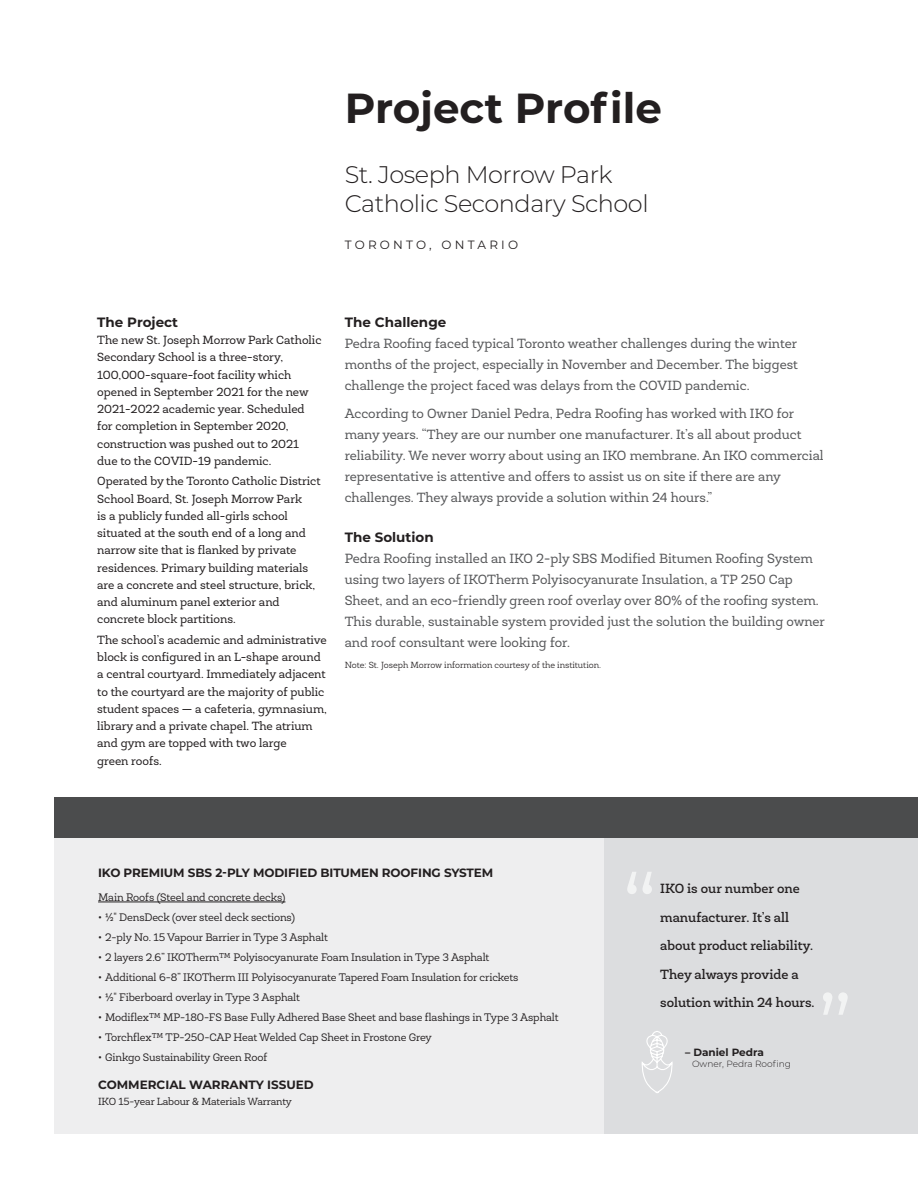
<style>
.page{position:relative;width:918px;height:1188px;background:#fff}
.page>*{position:absolute;margin:0;border:0;box-sizing:border-box;transform-origin:0 0}
.t1{font:90px "Montserrat";color:#fff}
.t2{font:700 42px "Montserrat";color:#231f20}
.t3{font:300 24px/28.8px "Montserrat";letter-spacing:-.02em;color:#231f20}
.t4{font:13.5px/21px "Newslab";color:#57585a}
.t5{font:500 13.5px/28.5px "Newslab";color:#231f20}
.t6{font:700 13.5px "Montserrat";color:#231f20}
.t7{font:12px/17.2px "Newslab";color:#231f20}
.t8{font:700 12px "Montserrat";letter-spacing:-.01em;color:#231f20}
.t9{font:12px "Montserrat";letter-spacing:.27em;color:#231f20}
.t10{font:11.1px "Newslab";letter-spacing:-.01em;color:#231f20}
.t11{font:10.5px "Newslab";letter-spacing:-.01em;color:#231f20}
.t12{font:700 10.5px "Montserrat";color:#231f20}
.t13{font:300 9px "Newslab";color:#231f20}
.t14{font:300 9px "Montserrat";color:#231f20}
</style>
<div class="page">
<div style="left:54px;top:797px;width:864px;height:42px;background:#4b4c4d"></div>
<div style="left:54px;top:839px;width:554px;height:295px;background:#eeeeef"></div>
<div style="left:605px;top:839px;width:313px;height:295px;background:#dcdddf"></div>
<svg style="left:642px;top:1031px;width:31px;height:62px"></svg>
<hr style="left:98px;top:902px;width:187px;height:1px;background:#231f20">
<p class="t2" style="left:345px;top:78px;width:319px">Project Profile</p>
<p class="t3" style="left:345px;top:159px;width:305px">St. Joseph Morrow Park<br>Catholic Secondary School</p>
<p class="t9" style="left:345px;top:237px;width:175px">TORONTO, ONTARIO</p>
<p class="t6" style="left:97px;top:312px;width:82px">The Project</p>
<p class="t7" style="left:97px;top:331px;width:226px">The new St. Joseph Morrow Park Catholic Secondary School is a three-story, 100,000-square-foot facility which opened in September 2021 for the new 2021-2022 academic year. Scheduled for completion in September 2020, construction was pushed out to 2021 due to the COVID-19 pandemic.</p>
<p class="t7" style="left:97px;top:473px;width:225px">Operated by the Toronto Catholic District School Board, St. Joseph Morrow Park<br>is a publicly funded all-girls school situated at the south end of a long and narrow site that is flanked by private residences. Primary building materials are a concrete and steel structure, brick, and aluminum panel exterior and concrete block partitions.</p>
<p class="t7" style="left:97px;top:631px;width:231px">The school’s academic and administrative block is configured in an L-shape around a central courtyard. Immediately adjacent to the courtyard are the majority of public student spaces — a cafeteria, gymnasium, library and a private chapel. The atrium and gym are topped with two large<br>green roofs.</p>
<p class="t6" style="left:345px;top:312px;width:103px">The Challenge</p>
<p class="t4" style="left:345px;top:333px;width:455px;text-align:justify">Pedra Roofing faced typical Toronto weather challenges during the winter months of the project, especially in November and December. The biggest challenge the project faced was delays from the COVID pandemic.</p>
<p class="t4" style="left:345px;top:403px;width:480px">According to Owner Daniel Pedra, Pedra Roofing has worked with IKO for many years. “They are our number one manufacturer. It’s all about product reliability. We never worry about using an IKO membrane. An IKO commercial representative is attentive and offers to assist us on site if there are any challenges. They always provide a solution within 24 hours.”</p>
<p class="t6" style="left:345px;top:527px;width:90px">The Solution</p>
<p class="t4" style="left:345px;top:548px;width:482px">Pedra Roofing installed an IKO 2-ply SBS Modified Bitumen Roofing System using two layers of IKOTherm Polyisocyanurate Insulation, a TP 250 Cap Sheet, and an eco-friendly green roof overlay over 80% of the roofing system.<br>This durable, sustainable system provided just the solution the building owner and roof consultant were looking for.</p>
<p class="t13" style="left:345px;top:660px;width:258px">Note: St. Joseph Morrow information courtesy of the institution.</p>
<p class="t8" style="left:98px;top:864px;width:397px">IKO PREMIUM SBS 2-PLY MODIFIED BITUMEN ROOFING SYSTEM</p>
<p class="t10" style="left:98px;top:890px;width:189px">Main Roofs (Steel and concrete decks)</p>
<p class="t10" style="left:98px;top:910px;width:198px">• ½" DensDeck (over steel deck sections)</p>
<p class="t10" style="left:98px;top:930px;width:231px">• 2-ply No. 15 Vapour Barrier in Type 3 Asphalt</p>
<p class="t10" style="left:98px;top:950px;width:393px">• 2 layers 2.6” IKOTherm™ Polyisocyanurate Foam Insulation in Type 3 Asphalt</p>
<p class="t10" style="left:98px;top:970px;width:422px">• Additional 6-8” IKOTherm III Polyisocyanurate Tapered Foam Insulation for crickets</p>
<p class="t10" style="left:98px;top:990px;width:203px">• ½" Fiberboard overlay in Type 3 Asphalt</p>
<p class="t10" style="left:98px;top:1010px;width:462px">• Modiflex™ MP-180-FS Base Fully Adhered Base Sheet and base flashings in Type 3 Asphalt</p>
<p class="t10" style="left:98px;top:1030px;width:335px">• Torchflex™ TP-250-CAP Heat Welded Cap Sheet in Frostone Grey</p>
<p class="t10" style="left:98px;top:1050px;width:171px">• Ginkgo Sustainability Green Roof</p>
<p class="t8" style="left:98px;top:1076px;width:217px">COMMERCIAL WARRANTY ISSUED</p>
<p class="t11" style="left:98px;top:1095px;width:195px">IKO 15-year Labour &amp; Materials Warranty</p>
<h1 class="t1" style="left:622px;top:845px;width:36px">“</h1>
<p class="t5" style="left:660px;top:874px;width:156px">IKO is our number one manufacturer. It’s all about product reliability.<br>They always provide a solution within 24 hours.</p>
<h1 class="t1" style="left:852px;top:1042px;width:36px;rotate:-180deg">“</h1>
<p class="t12" style="left:685px;top:1045px;width:80px">– Daniel Pedra</p>
<p class="t14" style="left:692px;top:1058px;width:100px">Owner, Pedra Roofing</p>
</div>
